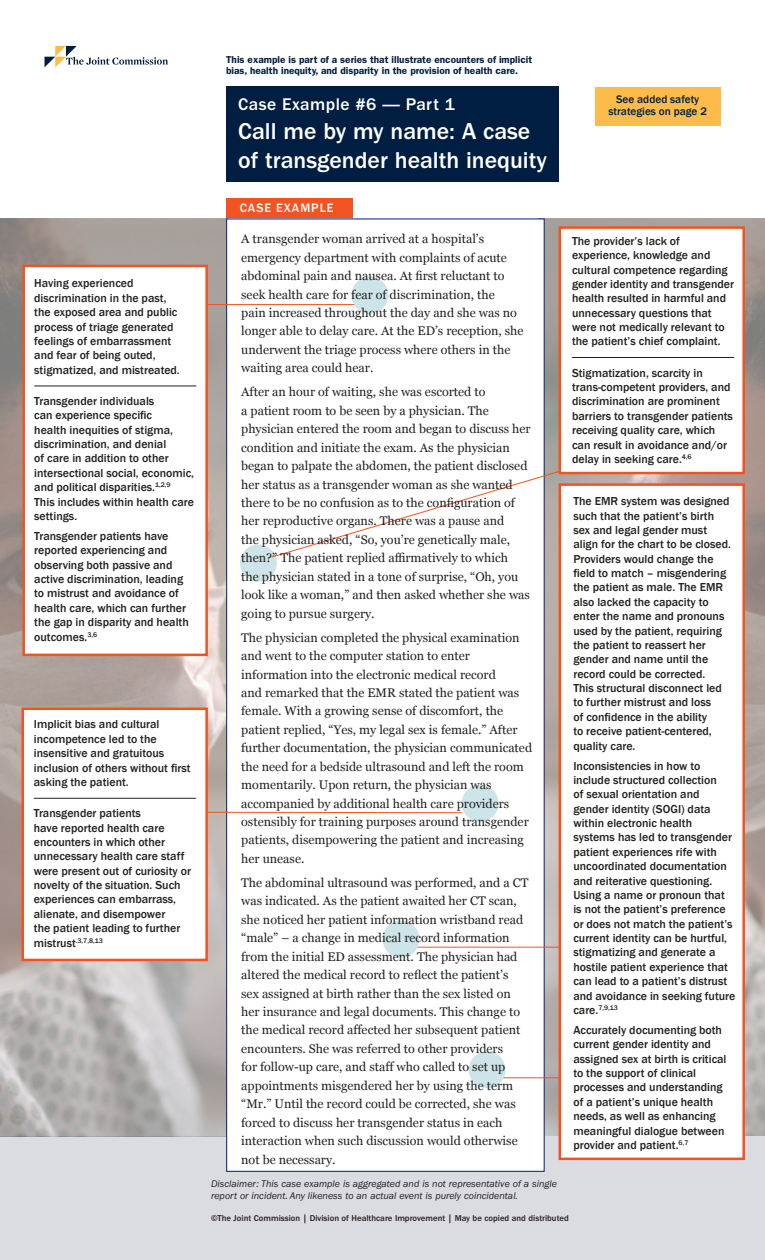
<style>
.page{position:relative;width:765px;height:1260px;background:#fff}
.page>*{position:absolute;margin:0;border:0;box-sizing:border-box;transform-origin:0 0}
.t1{font:500 23.75px/28.8px "ITC Franklin Gothic Std";color:#fff}
.t2{font:500 17.5px "ITC Franklin Gothic Std";letter-spacing:.025em;color:#fff}
.TEXT{font:12.5px/18.5px "Georgia";color:#231f20}
.t3{font:500 12.5px "Franklin Gothic";letter-spacing:.075em;color:#fff}
.SIDE_BAR_TEXT{font:500 11.88px/14.4px "Franklin Gothic";color:#231f20}
.t4{font:500 11.25px "Franklin Gothic";color:#001e41}
.side_bar_text_9pt{font:italic 10px/11.2px "ITC Franklin Gothic Std";color:#231f20}
.side_bar_text_9pt-2{font:600 10px/11.2px "ITC Franklin Gothic Std";color:#001e41}
.side_bar_text_9pt_bu{font:500 8.75px "ITC Franklin Gothic Std";color:#231f20}
.SIDE_BAR_TEXT-2{font:500 6.88px "Franklin Gothic";color:#231f20}
.s1{font-size:11.88px}
</style>
<div class="page">
<div style="left:226px;top:86px;width:333px;height:96px;background:#001e41"></div>
<div style="left:0;top:1136px;width:765px;height:124px;background:#dbdbe2"></div>
<img style="left:0;top:218px;width:226px;height:918px">
<img style="left:545px;top:218px;width:220px;height:918px">
<div style="left:226px;top:218px;width:319px;height:954px;background:#fff;border:1px solid #001e71"></div>
<svg style="left:44px;top:46px;width:124px;height:21px"></svg>
<div style="left:227px;top:198px;width:126px;height:20px;background:#f15422"></div>
<hr style="left:208px;top:304px;width:174px;height:1px;background:#f15422">
<hr style="left:412px;top:947px;width:150px;height:1px;background:#f15422">
<hr style="left:499px;top:1077px;width:60px;height:1px;background:#f15422">
<div style="left:352px;top:277px;width:36px;height:37px;background:#cde5e9;border-radius:50%"></div>
<div style="left:462px;top:785px;width:37px;height:37px;background:#cde5e9;border-radius:50%"></div>
<div style="left:240px;top:544px;width:37px;height:37px;background:#cde5e9;border-radius:50%"></div>
<div style="left:383px;top:921px;width:36px;height:37px;background:#cde5e9;border-radius:50%"></div>
<div style="left:469px;top:1051px;width:37px;height:37px;background:#cde5e9;border-radius:50%"></div>
<div style="left:22px;top:265px;width:186px;height:391px;background:#fff;border:2px solid #f15422"></div>
<div style="left:22px;top:708px;width:186px;height:253px;background:#fff;border:2px solid #f15422"></div>
<div style="left:559px;top:226px;width:186px;height:248px;background:#fff;border:2px solid #f15422"></div>
<div style="left:559px;top:483px;width:186px;height:677px;background:#fff;border:2px solid #f15422"></div>
<div style="left:595px;top:87px;width:126px;height:38px;background:#fdbc4a"></div>
<hr style="left:34px;top:386px;width:162px;height:1px;background:#231f20">
<hr style="left:572px;top:357px;width:162px;height:1px;background:#231f20">
<hr style="left:34px;top:798px;width:162px;height:1px;background:#231f20">
<svg style="left:271px;top:470px;width:291px;height:88px"></svg>
<svg style="left:207px;top:811px;width:255px;height:3px"></svg>
<p class="SIDE_BAR_TEXT" style="left:34px;top:276px;width:147px">Having experienced discrimination in the past, the exposed area and public process of triage generated feelings of embarrassment and fear of being outed, stigmatized, and mistreated.</p>
<p class="SIDE_BAR_TEXT" style="left:34px;top:394px;width:161px">Transgender individuals<br>can experience specific<br>health inequities of stigma, discrimination, and denial<br>of care in addition to other intersectional social, economic, and political disparities.<sup>1,2,9<br></sup>This includes within health care settings.</p>
<p class="SIDE_BAR_TEXT" style="left:34px;top:529px;width:156px">Transgender patients have reported experiencing and observing both passive and active discrimination, leading to mistrust and avoidance of health care, which can further the gap in disparity and health outcomes.<sup>3,6</sup></p>
<p class="SIDE_BAR_TEXT" style="left:34px;top:717px;width:158px">Implicit bias and cultural incompetence led to the insensitive and gratuitous inclusion of others without first asking the patient.</p>
<p class="SIDE_BAR_TEXT" style="left:34px;top:806px;width:159px">Transgender patients<br>have reported health care encounters in which other unnecessary health care staff were present out of curiosity or novelty of the situation. Such experiences can embarrass, alienate, and disempower<br>the patient leading to further</p>
<p class="SIDE_BAR_TEXT-2" style="left:34px;top:937px;width:70px"><span class="s1">mistrust</span>.3,7,8,13</p>
<p class="side_bar_text_9pt-2" style="left:226px;top:54px;width:308px">This example is part of a series that illustrate encounters of implicit bias, health inequity, and disparity in the provision of health care.</p>
<p class="t4" style="left:616px;top:92px;width:85px">See added safety</p>
<p class="t2" style="left:238px;top:95px;width:218px">Case Example #6 — Part 1</p>
<p class="t4" style="left:609px;top:105px;width:100px">strategies on page 2</p>
<p class="t1" style="left:238px;top:117px;width:310px">Call me by my name: A case of transgender health inequity</p>
<p class="t3" style="left:240px;top:200px;width:95px">CASE EXAMPLE</p>
<p class="TEXT" style="left:241px;top:229px;width:284px">A transgender woman arrived at a hospital’s emergency department with complaints of acute abdominal pain and nausea. At first reluctant to seek health care for fear of discrimination, the<br>pain increased throughout the day and she was no longer able to delay care. At the ED’s reception, she underwent the triage process where others in the waiting area could hear.</p>
<p class="TEXT" style="left:241px;top:382px;width:291px">After an hour of waiting, she was escorted to<br>a patient room to be seen by a physician. The physician entered the room and began to discuss her condition and initiate the exam. As the physician began to palpate the abdomen, the patient disclosed her status as a transgender woman as she wanted there to be no confusion as to the configuration of her reproductive organs. There was a pause and<br>the physician asked, “So, you’re genetically male, then?” The patient replied affirmatively to which<br>the physician stated in a tone of surprise, “Oh, you look like a woman,” and then asked whether she was going to pursue surgery.</p>
<p class="TEXT" style="left:241px;top:628px;width:292px">The physician completed the physical examination and went to the computer station to enter information into the electronic medical record<br>and remarked that the EMR stated the patient was female. With a growing sense of discomfort, the patient replied, “Yes, my legal sex is female.” After further documentation, the physician communicated the need for a bedside ultrasound and left the room momentarily. Upon return, the physician was accompanied by additional health care providers ostensibly for training purposes around transgender patients, disempowering the patient and increasing her unease.</p>
<p class="TEXT" style="left:241px;top:873px;width:289px">The abdominal ultrasound was performed, and a CT was indicated. As the patient awaited her CT scan, she noticed her patient information wristband read “male” – a change in medical record information from the initial ED assessment. The physician had altered the medical record to reflect the patient’s sex assigned at birth rather than the sex listed on her insurance and legal documents. This change to the medical record affected her subsequent patient encounters. She was referred to other providers<br>for follow-up care, and staff who called to set up appointments misgendered her by using the term “Mr.” Until the record could be corrected, she was forced to discuss her transgender status in each interaction when such discussion would otherwise not be necessary.</p>
<p class="side_bar_text_9pt" style="left:211px;top:1179px;width:347px">Disclaimer: This case example is aggregated and is not representative of a single report or incident. Any likeness to an actual event is purely coincidental.</p>
<p class="SIDE_BAR_TEXT" style="left:572px;top:234px;width:164px">The provider’s lack of experience, knowledge and cultural competence regarding gender identity and transgender health resulted in harmful and unnecessary questions that were not medically relevant to the patient’s chief complaint.</p>
<p class="SIDE_BAR_TEXT" style="left:572px;top:366px;width:162px">Stigmatization, scarcity in trans-competent providers, and discrimination are prominent barriers to transgender patients receiving quality care, which can result in avoidance and/or delay in seeking care.<sup>4,6</sup></p>
<p class="SIDE_BAR_TEXT" style="left:573px;top:494px;width:159px">The EMR system was designed such that the patient’s birth sex and legal gender must align for the chart to be closed.<br>Providers would change the field to match – misgendering the patient as male. The EMR also lacked the capacity to enter the name and pronouns used by the patient, requiring the patient to reassert her gender and name until the record could be corrected.<br>This structural disconnect led to further mistrust and loss<br>of confidence in the ability<br>to receive patient-centered, quality care.</p>
<p class="SIDE_BAR_TEXT" style="left:573px;top:759px;width:164px">Inconsistencies in how to include structured collection<br>of sexual orientation and gender identity (SOGI) data within electronic health systems has led to transgender patient experiences rife with uncoordinated documentation and reiterative questioning.<br>Using a name or pronoun that is not the patient’s preference or does not match the patient’s current identity can be hurtful, stigmatizing and generate a hostile patient experience that can lead to a patient’s distrust and avoidance in seeking future</p>
<p class="SIDE_BAR_TEXT-2" style="left:573px;top:1003px;width:46px"><span class="s1">care.</span>7,9,13</p>
<p class="SIDE_BAR_TEXT" style="left:573px;top:1023px;width:155px">Accurately documenting both current gender identity and assigned sex at birth is critical to the support of clinical processes and understanding of a patient’s unique health needs, as well as enhancing meaningful dialogue between provider and patient.<sup>6,7</sup></p>
<p class="side_bar_text_9pt_bu" style="left:211px;top:1213px;width:359px">©The Joint Commission | Division of Healthcare Improvement | May be copied and distributed</p>
</div>
